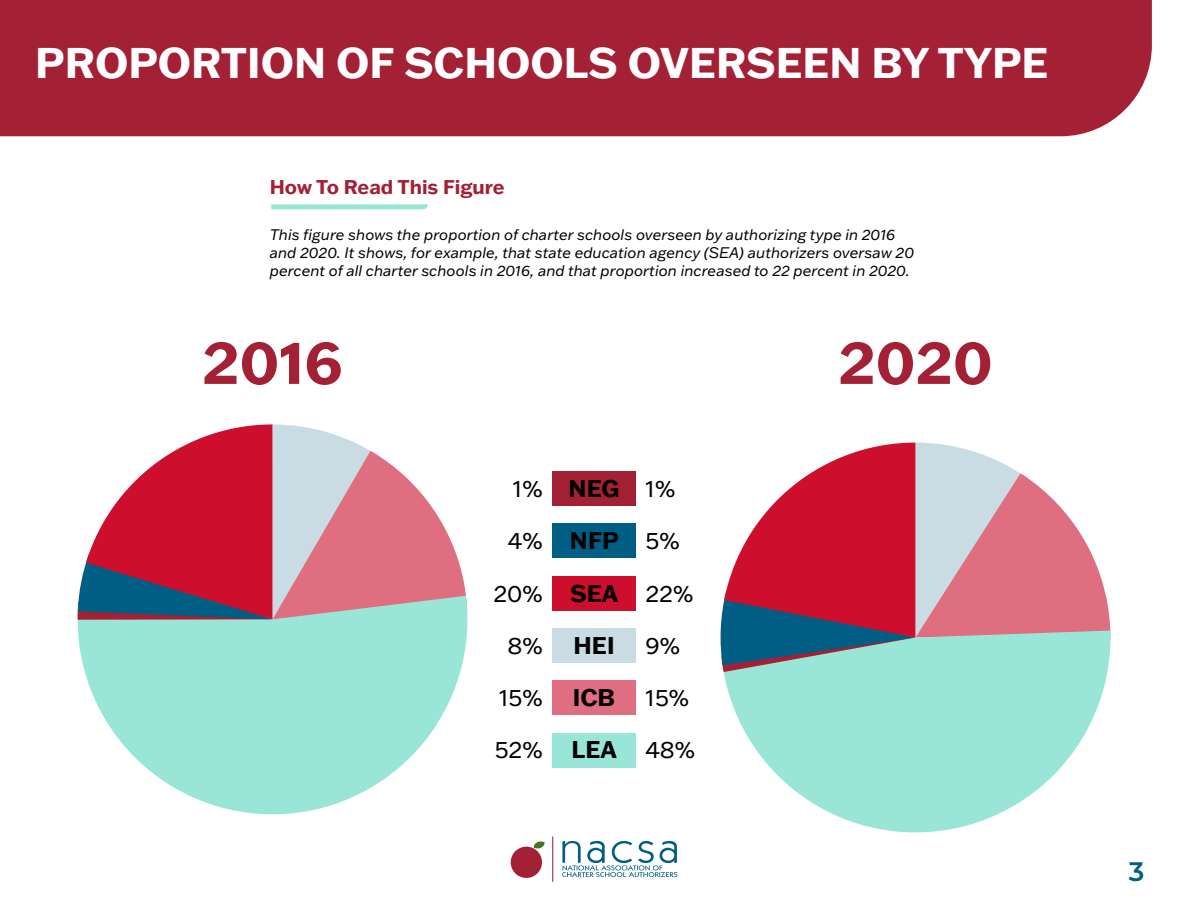
<style>
.page{position:relative;width:1188px;height:918px;background:#fff}
.page>*{position:absolute;margin:0;border:0;box-sizing:border-box;transform-origin:0 0}
.t1{font:700 59.1px "Franklin Gothic ATF";color:#a32035}
.t2{font:700 42px "Franklin Gothic ATF";color:#fff}
.t3{font:600 26.7px "Montserrat";color:#005d83}
.t4{font:23.7px "Franklin Gothic ATF";color:#000}
.t5{font:700 23.7px "Franklin Gothic ATF";color:#000}
.t6{font:700 19.5px "Franklin Gothic ATF";color:#a32035}
.t7{font:italic 15px/18px "Franklin Gothic ATF";color:#000}
.s1{font-weight:700}
</style>
<div class="page">
<div style="left:0;top:0;width:1152px;height:136px;background:#a32035"></div>
<div style="left:511px;top:847px;width:31px;height:31px;background:#a32035;border-radius:50%"></div>
<svg style="left:534px;top:841px;width:11px;height:8px"></svg>
<hr style="left:552px;top:837px;width:1px;height:45px;background:#a32035">
<svg style="left:562px;top:841px;width:115px;height:36px"></svg>
<div style="left:552px;top:471px;width:84px;height:35px;background:#a32035"></div>
<div style="left:552px;top:524px;width:84px;height:34px;background:#005d83"></div>
<div style="left:552px;top:576px;width:84px;height:35px;background:#ce0e2d"></div>
<div style="left:552px;top:628px;width:84px;height:35px;background:#c9dce3"></div>
<div style="left:552px;top:680px;width:84px;height:35px;background:#df6e80"></div>
<div style="left:552px;top:733px;width:84px;height:34px;background:#99e6d8"></div>
<svg style="left:78px;top:620px;width:389px;height:194px;fill:#99e6d8"></svg>
<svg style="left:78px;top:424px;width:389px;height:196px"></svg>
<svg style="left:723px;top:672px;width:385px;height:160px;fill:#99e6d8"></svg>
<svg style="left:721px;top:443px;width:389px;height:229px"></svg>
<svg style="left:271px;top:204px;width:157px;height:5px"></svg>
<h2 class="t2" style="left:35px;top:35px;width:1015px">PROPORTION OF SCHOOLS OVERSEEN BY TYPE</h2>
<h3 class="t6" style="left:270px;top:174px;width:236px">How To Read This Figure</h3>
<p class="t7" style="left:270px;top:225px;width:646px">This figure shows the proportion of charter schools overseen by authorizing type in 2016 and 2020. It shows, for example, that state education agency (SEA) authorizers oversaw 20 percent of all charter schools in 2016, and that proportion increased to 22 percent in 2020.</p>
<h1 class="t1" style="left:202px;top:323px;width:142px">2016</h1>
<h1 class="t1" style="left:838px;top:323px;width:156px">2020</h1>
<h3 class="t4" style="left:513px;top:473px;width:164px">1% <span class="s1">NEG</span> 1%</h3>
<h3 class="t4" style="left:508px;top:525px;width:36px">4%</h3>
<h3 class="t4" style="left:646px;top:525px;width:36px">5%</h3>
<h3 class="t4" style="left:493px;top:577px;width:51px">20%</h3>
<h3 class="t4" style="left:646px;top:577px;width:49px">22%</h3>
<h3 class="t4" style="left:507px;top:630px;width:37px">8%</h3>
<h3 class="t4" style="left:646px;top:630px;width:36px">9%</h3>
<h3 class="t4" style="left:499px;top:682px;width:45px">15%</h3>
<h3 class="t4" style="left:646px;top:682px;width:45px">15%</h3>
<h3 class="t4" style="left:495px;top:734px;width:49px">52%</h3>
<h3 class="t4" style="left:646px;top:734px;width:51px">48%</h3>
<h3 class="t5" style="left:570px;top:525px;width:51px">NFP</h3>
<h3 class="t5" style="left:570px;top:577px;width:50px">SEA</h3>
<h3 class="t5" style="left:573px;top:629px;width:43px">HEI</h3>
<h3 class="t5" style="left:573px;top:682px;width:44px">ICB</h3>
<h3 class="t5" style="left:572px;top:734px;width:47px">LEA</h3>
<h3 class="t3" style="left:1129px;top:852px;width:17px">3</h3>
</div>
